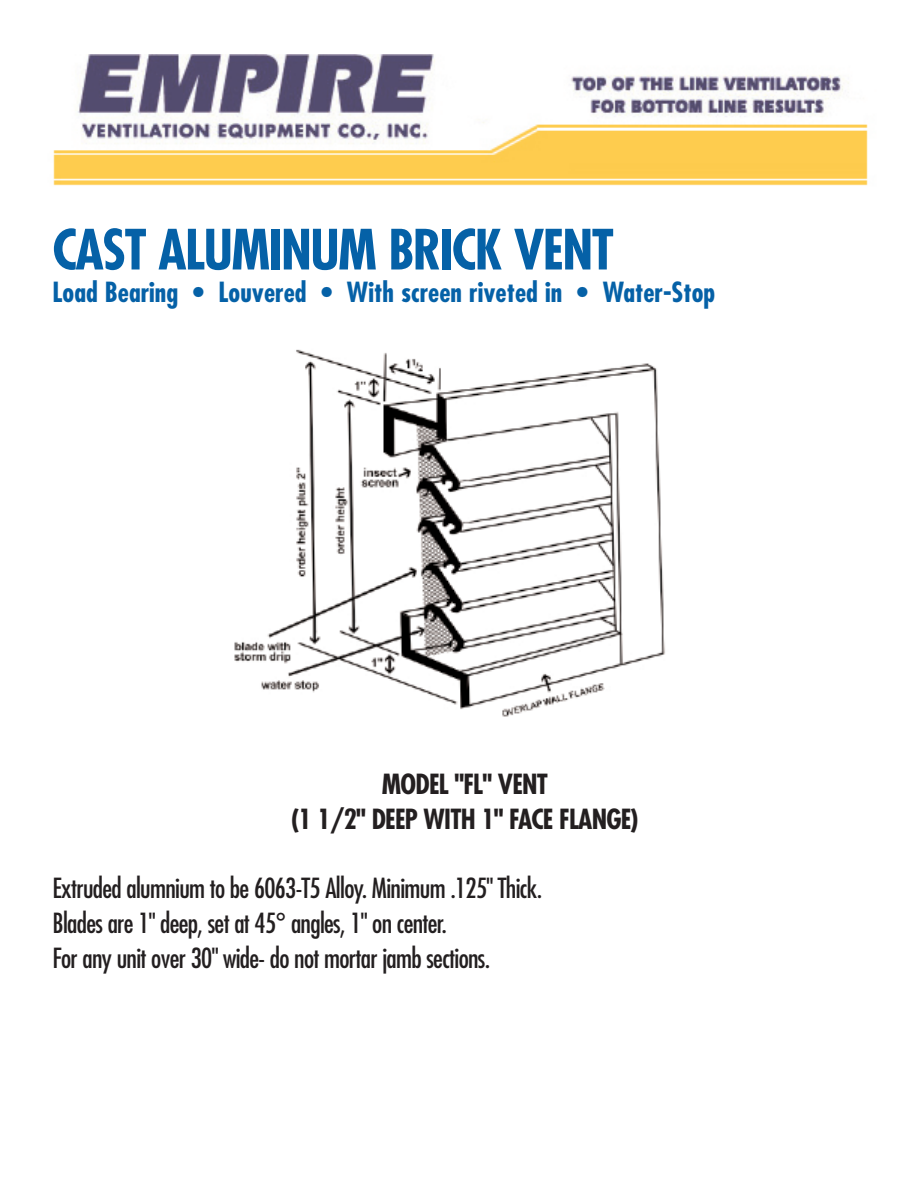
<style>
.page{position:relative;width:918px;height:1188px;background:#fff}
.page>*{position:absolute;margin:0;border:0;box-sizing:border-box;transform-origin:0 0}
.t1{font:700 condensed 54px "Futura";letter-spacing:-.03em;color:#0561a7}
.t2{font:condensed 27px/35px "Futura";letter-spacing:-.025em;color:#231f20}
.t3{font:700 condensed 27px "Futura";color:#0561a7}
.t4{font:700 condensed 27px/34.8px "Futura";letter-spacing:-.03em;color:#231f20;text-align:center}
</style>
<div class="page">
<img style="left:53px;top:54px;width:815px;height:132px">
<img style="left:234px;top:349px;width:431px;height:368px">
<h1 class="t1" style="left:52px;top:226px;width:563px">CAST ALUMINUM BRICK VENT</h1>
<p class="t3" style="left:52px;top:281px;width:664px">Load Bearing • Louvered • With screen riveted in • Water-Stop</p>
<p class="t4" style="left:291px;top:769px;width:349px">MODEL "FL" VENT<br>(1 1/2" DEEP WITH 1" FACE FLANGE)</p>
<p class="t2" style="left:52px;top:873px;width:491px">Extruded alumnium to be 6063-T5 Alloy. Minimum .125" Thick.<br>Blades are 1" deep, set at 45° angles, 1" on center.<br>For any unit over 30" wide- do not mortar jamb sections.</p>
</div>
